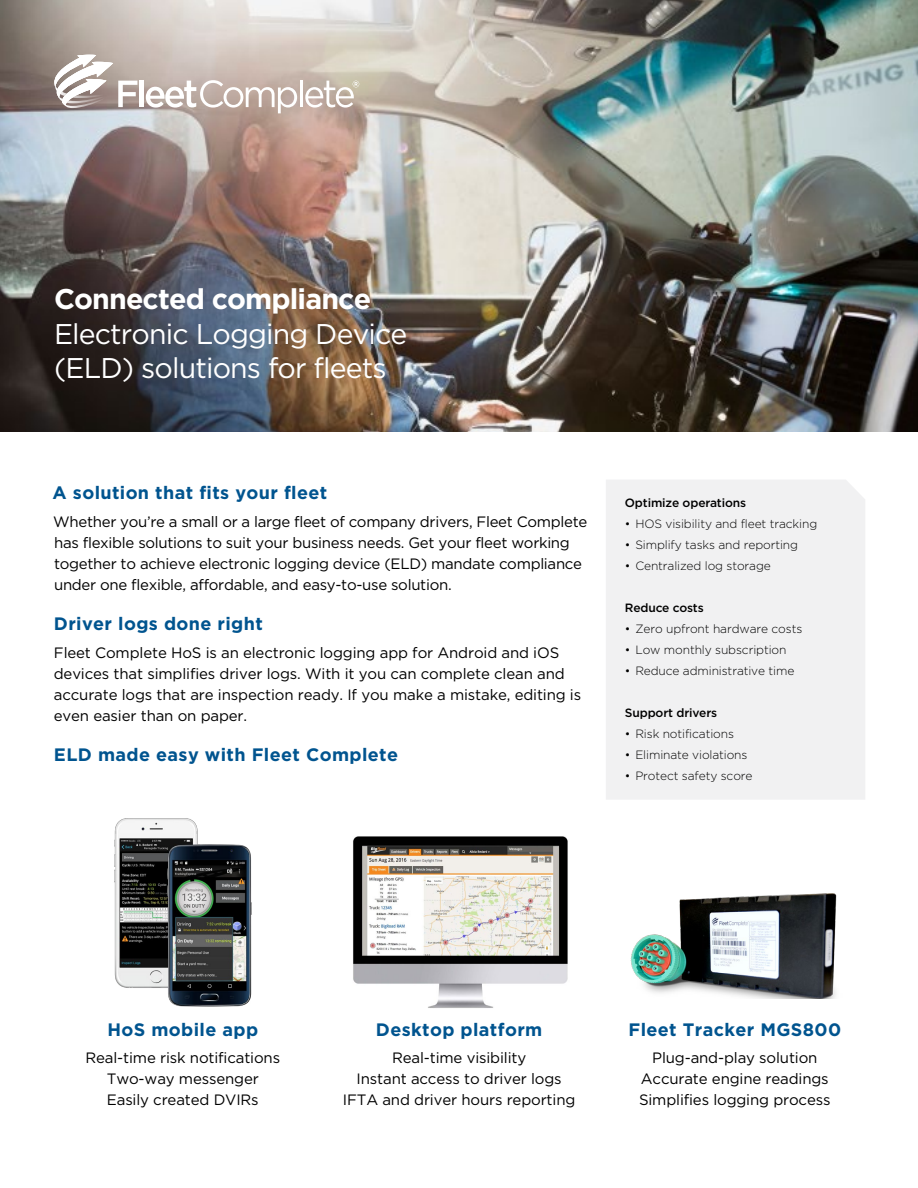
<style>
.page{position:relative;width:918px;height:1188px;background:#fff}
.page>*{position:absolute;margin:0;border:0;box-sizing:border-box;transform-origin:0 0}
.t1{font:28.5px/34.5px "Gotham";letter-spacing:-.03em;color:#fff}
.t2{font:700 28.5px "Gotham";letter-spacing:-.03em;color:#fff}
.t3{font:700 18px "Gotham";letter-spacing:.02em;color:#00548f}
.t4{font:15px/21px "Gotham";letter-spacing:-.01em;color:#000;text-align:center}
.t5{font:300 12px "Gotham";letter-spacing:-.01em;color:#000}
.t6{font:500 12px "Gotham";letter-spacing:-.01em;color:#000}
</style>
<div class="page">
<img style="left:0;top:0;width:918px;height:431px">
<div style="left:606px;top:480px;width:259px;height:319px;background:#f1f1f2"></div>
<img style="left:114px;top:818px;width:138px;height:189px">
<img style="left:353px;top:836px;width:215px;height:172px">
<img style="left:630px;top:893px;width:207px;height:106px">
<svg style="left:54px;top:43px;width:305px;height:70px"></svg>
<h1 class="t2" style="left:54px;top:283px;width:319px">Connected compliance</h1>
<h1 class="t1" style="left:54px;top:316px;width:355px">Electronic Logging Device (ELD) solutions for fleets</h1>
<p class="t3" style="left:53px;top:483px;width:276px">A solution that fits your fleet</p>
<p class="t4" style="left:53px;top:511px;width:536px;text-align:left">Whether you’re a small or a large fleet of company drivers, Fleet Complete has flexible solutions to suit your business needs. Get your fleet working together to achieve electronic logging device (ELD) mandate compliance under one flexible, affordable, and easy-to-use solution.</p>
<p class="t3" style="left:54px;top:613px;width:210px">Driver logs done right</p>
<p class="t4" style="left:54px;top:642px;width:529px;text-align:left">Fleet Complete HoS is an electronic logging app for Android and iOS devices that simplifies driver logs. With it you can complete clean and accurate logs that are inspection ready. If you make a mistake, editing is even easier than on paper.</p>
<p class="t3" style="left:54px;top:744px;width:346px">ELD made easy with Fleet Complete</p>
<p class="t6" style="left:625px;top:495px;width:123px">Optimize operations</p>
<p class="t5" style="left:625px;top:518px;width:194px">• HOS visibility and fleet tracking</p>
<p class="t5" style="left:625px;top:539px;width:175px">• Simplify tasks and reporting</p>
<p class="t5" style="left:625px;top:560px;width:147px">• Centralized log storage</p>
<p class="t6" style="left:625px;top:600px;width:80px">Reduce costs</p>
<p class="t5" style="left:625px;top:623px;width:179px">• Zero upfront hardware costs</p>
<p class="t5" style="left:625px;top:644px;width:163px">• Low monthly subscription</p>
<p class="t5" style="left:625px;top:665px;width:171px">• Reduce administrative time</p>
<p class="t6" style="left:625px;top:705px;width:94px">Support drivers</p>
<p class="t5" style="left:625px;top:728px;width:111px">• Risk notifications</p>
<p class="t5" style="left:625px;top:749px;width:124px">• Eliminate violations</p>
<p class="t5" style="left:625px;top:770px;width:129px">• Protect safety score</p>
<p class="t3" style="left:107px;top:1019px;width:152px">HoS mobile app</p>
<p class="t4" style="left:86px;top:1047px;width:196px">Real-time risk notifications<br>Two-way messenger<br>Easily created DVIRs</p>
<p class="t3" style="left:376px;top:1019px;width:168px">Desktop platform</p>
<p class="t4" style="left:343px;top:1047px;width:234px">Real-time visibility<br>Instant access to driver logs<br>IFTA and driver hours reporting</p>
<p class="t3" style="left:629px;top:1019px;width:214px">Fleet Tracker MGS800</p>
<p class="t4" style="left:639px;top:1047px;width:193px">Plug-and-play solution<br>Accurate engine readings<br>Simplifies logging process</p>
</div>
